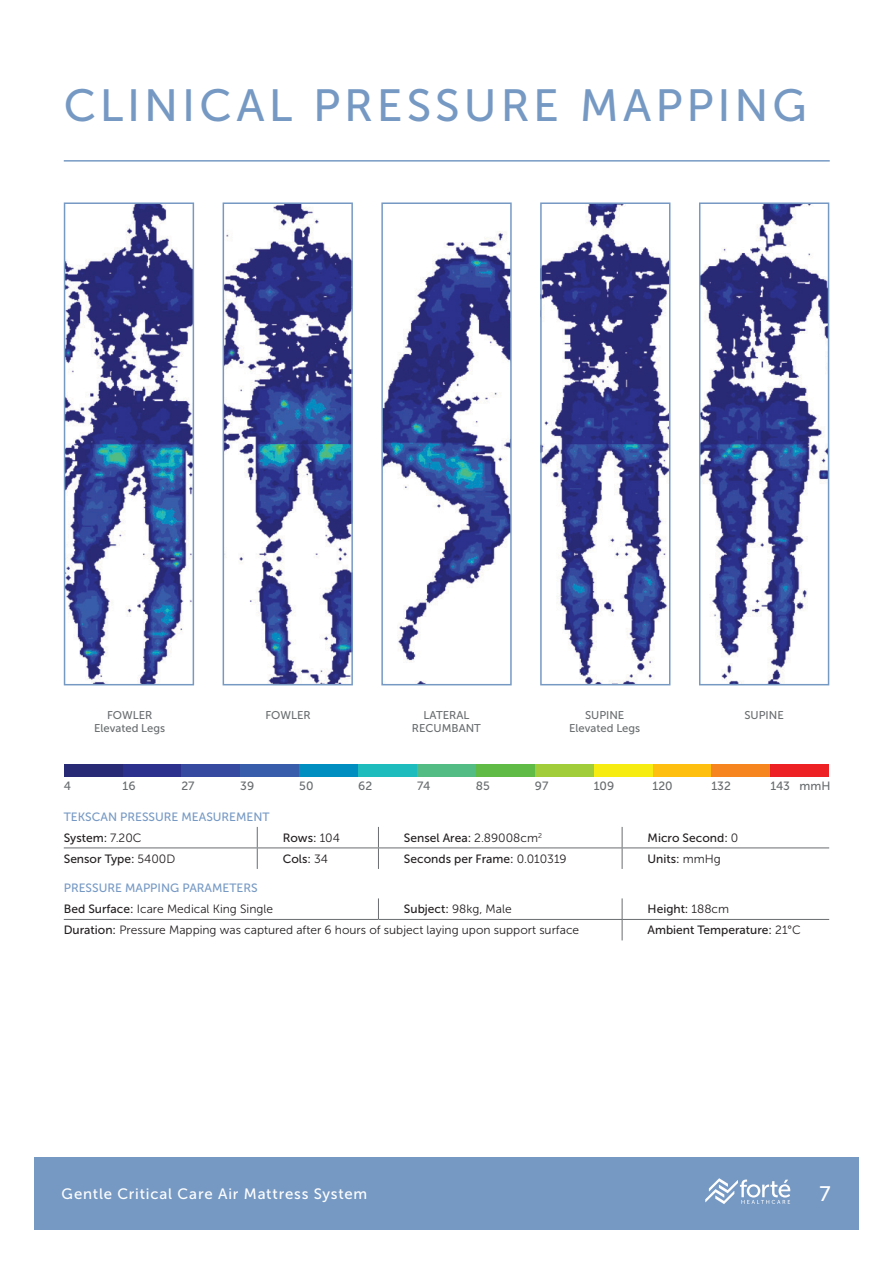
<style>
.page{position:relative;width:893px;height:1263px;background:#fff}
.page>*{position:absolute;margin:0;border:0;box-sizing:border-box;transform-origin:0 0}
.t1{font:45px "Museo Sans 500";letter-spacing:.085em;color:#7699c4}
.t2{font:21px "Museo Sans 500";color:#fff}
.t3{font:15px "Museo Sans 500";letter-spacing:.05em;color:#fff}
.t4{font:12px "Museo Sans 500";color:#231f20}
.t5{font:12px "Museo Sans 300";color:#231f20}
.t6{font:12px/21px "Museo Sans 500";color:#7699c4}
.t7{font:12px "Museo Sans 500";color:#696d6f}
.t8{font:11.25px/13.5px "Museo Sans 500";color:#696d6f;text-align:center}
.s1{color:#231f20}
.s2{font-family:"Museo Sans 300";color:#231f20}
.s3{font-family:"Museo Sans 300"}
.s4{font-family:"Museo Sans 500"}
</style>
<div class="page">
<div style="left:64px;top:764px;width:59px;height:13px;background:#282a75"></div>
<div style="left:123px;top:764px;width:59px;height:13px;background:#2b318c"></div>
<div style="left:182px;top:764px;width:58px;height:13px;background:#364a9f"></div>
<div style="left:240px;top:764px;width:59px;height:13px;background:#385eab"></div>
<div style="left:299px;top:764px;width:59px;height:13px;background:#008dc0"></div>
<div style="left:358px;top:764px;width:59px;height:13px;background:#1fbcbd"></div>
<div style="left:417px;top:764px;width:59px;height:13px;background:#52bc84"></div>
<div style="left:476px;top:764px;width:59px;height:13px;background:#5fbb46"></div>
<div style="left:535px;top:764px;width:59px;height:13px;background:#a2cd3a"></div>
<div style="left:594px;top:764px;width:59px;height:13px;background:#f7ec12"></div>
<div style="left:653px;top:764px;width:58px;height:13px;background:#febf0f"></div>
<div style="left:711px;top:764px;width:59px;height:13px;background:#f6851f"></div>
<div style="left:770px;top:764px;width:59px;height:13px;background:#ed2024"></div>
<svg style="left:378px;top:898px;width:1px;height:21px"></svg>
<hr style="left:64px;top:847px;width:193px;height:1px;background:#696d6f">
<hr style="left:257px;top:847px;width:121px;height:1px;background:#696d6f">
<svg style="left:257px;top:827px;width:1px;height:42px"></svg>
<hr style="left:378px;top:847px;width:244px;height:1px;background:#696d6f">
<svg style="left:378px;top:827px;width:1px;height:42px"></svg>
<hr style="left:622px;top:847px;width:207px;height:1px;background:#696d6f">
<svg style="left:622px;top:827px;width:1px;height:42px"></svg>
<hr style="left:64px;top:919px;width:193px;height:1px;background:#696d6f">
<hr style="left:257px;top:919px;width:121px;height:1px;background:#696d6f">
<hr style="left:378px;top:919px;width:244px;height:1px;background:#696d6f">
<hr style="left:622px;top:919px;width:207px;height:1px;background:#696d6f">
<svg style="left:622px;top:898px;width:1px;height:42px"></svg>
<img style="left:226px;top:205px;width:124px;height:477px">
<div style="left:223px;top:202px;width:130px;height:483px;border:2px solid #7699c4"></div>
<img style="left:67px;top:205px;width:124px;height:477px">
<div style="left:64px;top:202px;width:130px;height:483px;border:2px solid #7699c4"></div>
<img style="left:543px;top:205px;width:124px;height:477px">
<div style="left:540px;top:202px;width:130px;height:483px;border:2px solid #7699c4"></div>
<img style="left:702px;top:205px;width:124px;height:477px">
<div style="left:699px;top:202px;width:130px;height:483px;border:2px solid #7699c4"></div>
<img style="left:384px;top:231px;width:125px;height:451px">
<div style="left:381px;top:202px;width:131px;height:483px;border:2px solid #7699c4"></div>
<div style="left:34px;top:1157px;width:825px;height:72px;background:#7699c4"></div>
<hr style="left:64px;top:160px;width:766px;height:2px;background:#7699c4">
<svg style="left:705px;top:1178px;width:85px;height:26px"></svg>
<h1 class="t1" style="left:64px;top:81px;width:744px">CLINICAL PRESSURE MAPPING</h1>
<p class="t8" style="left:94px;top:708px;width:73px">FOWLER<br>Elevated Legs</p>
<p class="t8" style="left:265px;top:708px;width:47px">FOWLER</p>
<p class="t8" style="left:569px;top:708px;width:73px">SUPINE<br>Elevated Legs</p>
<p class="t8" style="left:423px;top:708px;width:47px">LATERAL</p>
<p class="t8" style="left:744px;top:708px;width:41px">SUPINE</p>
<p class="t8" style="left:412px;top:722px;width:71px">RECUMBANT</p>
<p class="t7" style="left:64px;top:779px;width:9px">4</p>
<p class="t7" style="left:123px;top:779px;width:15px">16</p>
<p class="t7" style="left:181px;top:779px;width:15px">27</p>
<p class="t7" style="left:240px;top:779px;width:15px">39</p>
<p class="t7" style="left:299px;top:779px;width:16px">50</p>
<p class="t7" style="left:358px;top:779px;width:16px">62</p>
<p class="t7" style="left:417px;top:779px;width:15px">74</p>
<p class="t7" style="left:476px;top:779px;width:16px">85</p>
<p class="t7" style="left:535px;top:779px;width:15px">97</p>
<p class="t7" style="left:594px;top:779px;width:22px">109</p>
<p class="t7" style="left:652px;top:779px;width:22px">120</p>
<p class="t7" style="left:711px;top:779px;width:21px">132</p>
<p class="t7" style="left:770px;top:779px;width:61px">143 mmH</p>
<p class="t6" style="left:64px;top:806px;width:207px">TEKSCAN PRESSURE MEASUREMENT<br><span class="s1">System:</span> <span class="s2">7.20C</span></p>
<p class="t4" style="left:283px;top:831px;width:59px">Rows: <span class="s3">104</span></p>
<p class="t4" style="left:404px;top:831px;width:140px">Sensel Area: <span class="s3">2.89008cm</span><sup>2</sup></p>
<p class="t4" style="left:648px;top:831px;width:92px">Micro Second: <span class="s3">0</span></p>
<p class="t4" style="left:64px;top:852px;width:113px">Sensor Type: <span class="s3">5400D</span></p>
<p class="t4" style="left:283px;top:852px;width:47px">Cols: <span class="s3">34</span></p>
<p class="t4" style="left:404px;top:852px;width:164px">Seconds per Frame: <span class="s3">0.010319</span></p>
<p class="t4" style="left:648px;top:852px;width:75px">Units: <span class="s3">mmHg</span></p>
<p class="t6" style="left:64px;top:878px;width:195px">PRESSURE MAPPING PARAMETERS</p>
<p class="t5" style="left:64px;top:903px;width:211px"><span class="s4">Bed Surface:</span> Icare Medical King Single</p>
<p class="t5" style="left:404px;top:903px;width:109px"><span class="s4">Subject:</span> 98kg, Male</p>
<p class="t4" style="left:648px;top:903px;width:83px">Height: <span class="s3">188cm</span></p>
<p class="t5" style="left:64px;top:924px;width:517px"><span class="s4">Duration:</span> Pressure Mapping was captured after 6 hours of subject laying upon support surface</p>
<p class="t4" style="left:648px;top:924px;width:155px">Ambient Temperature: <span class="s3">21°C</span></p>
<p class="t3" style="left:62px;top:1185px;width:307px">Gentle Critical Care Air Mattress System</p>
<h2 class="t2" style="left:819px;top:1182px;width:13px">7</h2>
</div>
